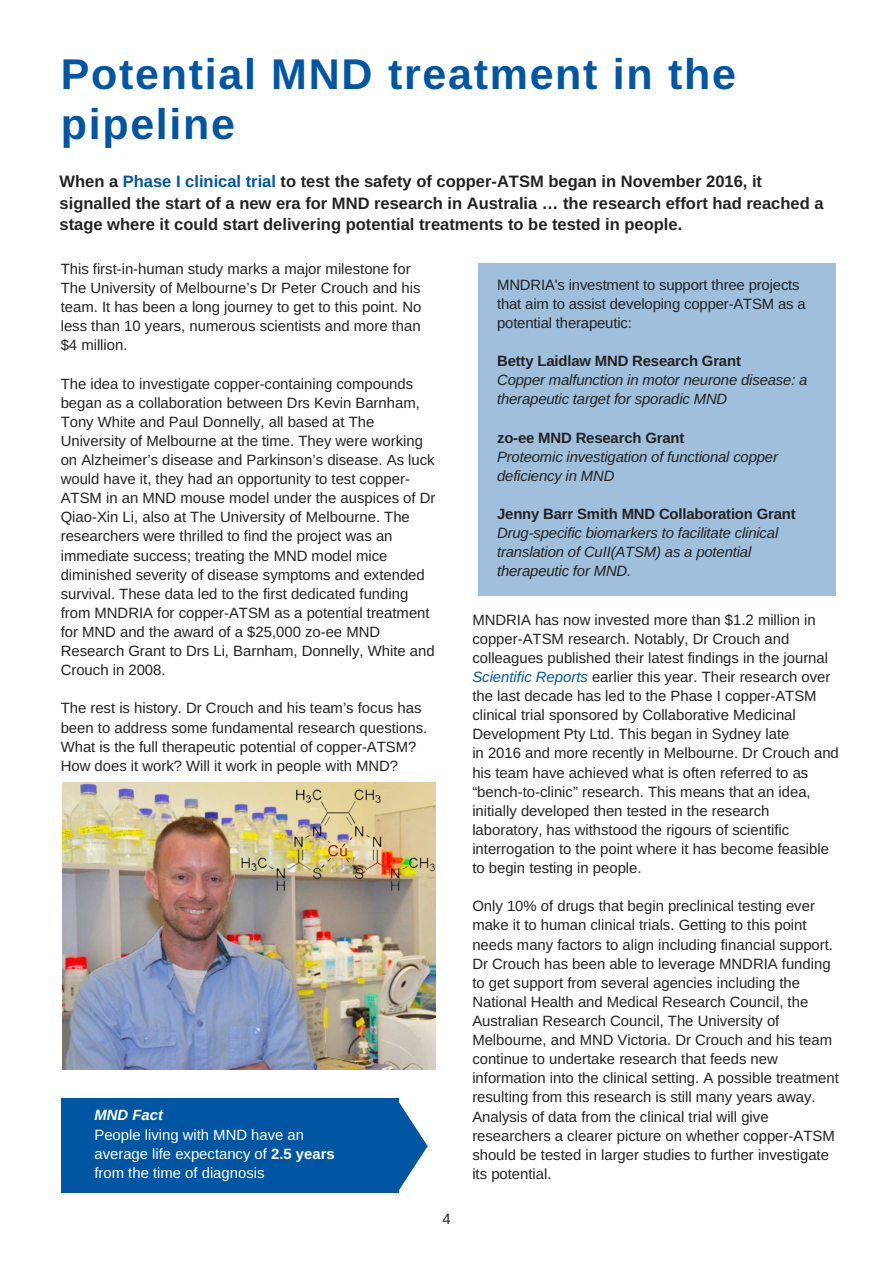
<style>
.page{position:relative;width:893px;height:1263px;background:#fff}
.page>*{position:absolute;margin:0;border:0;box-sizing:border-box;transform-origin:0 0}
.t1{font:700 42.9px/50.6px "Arimo";letter-spacing:.04em;color:#0056a3}
.t2{font:700 16.5px/21.3px "Arimo";color:#222}
.t3{font:14.85px/19px "Arimo";color:#222}
.t4{font:italic 14.85px/19px "Arimo";letter-spacing:-.01em;color:#222}
.t5{font:700 14.85px "Arimo";letter-spacing:-.01em;color:#222}
.t6{font:14.85px/19px "Arimo";color:#fff}
.t7{font:italic 700 14.85px "Arimo";color:#fff}
.s1{color:#0056a3}
.s2{font-family:"Liberation Sans"}
.s3{font-weight:700}
.s4{font-style:italic;color:#0056a3}
</style>
<div class="page">
<div style="left:478px;top:263px;width:357px;height:333px;background:#9fbfdc"></div>
<img style="left:63px;top:782px;width:372px;height:287px">
<div style="left:61px;top:1099px;width:337px;height:94px;background:#0056a3"></div>
<svg style="left:398px;top:1099px;width:30px;height:94px"></svg>
<h1 class="t1" style="left:61px;top:48px;width:677px">Potential MND treatment in the pipeline</h1>
<p class="t2" style="left:60px;top:171px;width:765px">When a <span class="s1">Phase I clinical trial</span> to test the safety of copper-ATSM began in November 2016, it signalled the start of a new era for MND research in Australia <span class="s2">…</span> the research effort had reached a stage where it could start delivering potential treatments to be tested in people.</p>
<p class="t3" style="left:61px;top:259px;width:362px">This first-in-human study marks a major milestone for The University of Melbourne’s Dr Peter Crouch and his team. It has been a long journey to get to this point. No less than 10 years, numerous scientists and more than $4 million.</p>
<p class="t3" style="left:61px;top:374px;width:376px">The idea to investigate copper-containing compounds began as a collaboration between Drs Kevin Barnham, Tony White and Paul Donnelly, all based at The University of Melbourne at the time. They were working on Alzheimer’s disease and Parkinson’s disease. As luck would have it, they had an opportunity to test copper-ATSM in an MND mouse model under the auspices of Dr Qiao-Xin Li, also at The University of Melbourne. The researchers were thrilled to find the project was an immediate success; treating the MND model mice diminished severity of disease symptoms and extended survival. These data led to the first dedicated funding from MNDRIA for copper-ATSM as a potential treatment for MND and the award of a $25,000 zo-ee MND Research Grant to Drs Li, Barnham, Donnelly, White and Crouch in 2008.</p>
<p class="t3" style="left:61px;top:699px;width:368px">The rest is history. Dr Crouch and his team’s focus has been to address some fundamental research questions.<br>What is the full therapeutic potential of copper-ATSM?<br>How does it work? Will it work in people with MND?</p>
<p class="t7" style="left:94px;top:1107px;width:70px">MND Fact</p>
<p class="t6" style="left:94px;top:1125px;width:242px">People living with MND have an average life expectancy of <span class="s3">2.5 years </span>from the time of diagnosis</p>
<p class="t3" style="left:442px;top:1209px;width:10px">4</p>
<p class="t3" style="left:497px;top:275px;width:310px">MNDRIA's investment to support three projects that aim to assist developing copper-ATSM as a potential therapeutic:</p>
<p class="t5" style="left:497px;top:353px;width:245px">Betty Laidlaw MND Research Grant</p>
<p class="t4" style="left:497px;top:370px;width:312px">Copper malfunction in motor neurone disease: a therapeutic target for sporadic MND</p>
<p class="t5" style="left:497px;top:429px;width:189px">zo-ee MND Research Grant</p>
<p class="t4" style="left:497px;top:447px;width:282px">Proteomic investigation of functional copper deficiency in MND</p>
<p class="t5" style="left:497px;top:505px;width:300px">Jenny Barr Smith MND Collaboration Grant</p>
<p class="t4" style="left:497px;top:523px;width:283px">Drug-specific biomarkers to facilitate clinical translation of CuII(ATSM) as a potential therapeutic for MND.</p>
<p class="t3" style="left:472px;top:610px;width:368px">MNDRIA has now invested more than $1.2 million in copper-ATSM research. Notably, Dr Crouch and colleagues published their latest findings in the journal <span class="s4">Scientific Reports</span> earlier this year. Their research over the last decade has led to the Phase I copper-ATSM clinical trial sponsored by Collaborative Medicinal Development Pty Ltd. This began in Sydney late<br>in 2016 and more recently in Melbourne. Dr Crouch and his team have achieved what is often referred to as “bench-to-clinic” research. This means that an idea, initially developed then tested in the research laboratory, has withstood the rigours of scientific interrogation to the point where it has become feasible to begin testing in people.</p>
<p class="t3" style="left:472px;top:897px;width:368px">Only 10% of drugs that begin preclinical testing ever make it to human clinical trials. Getting to this point needs many factors to align including financial support.<br>Dr Crouch has been able to leverage MNDRIA funding to get support from several agencies including the National Health and Medical Research Council, the Australian Research Council, The University of Melbourne, and MND Victoria. Dr Crouch and his team continue to undertake research that feeds new information into the clinical setting. A possible treatment resulting from this research is still many years away.<br>Analysis of data from the clinical trial will give researchers a clearer picture on whether copper-ATSM should be tested in larger studies to further investigate its potential.</p>
</div>
